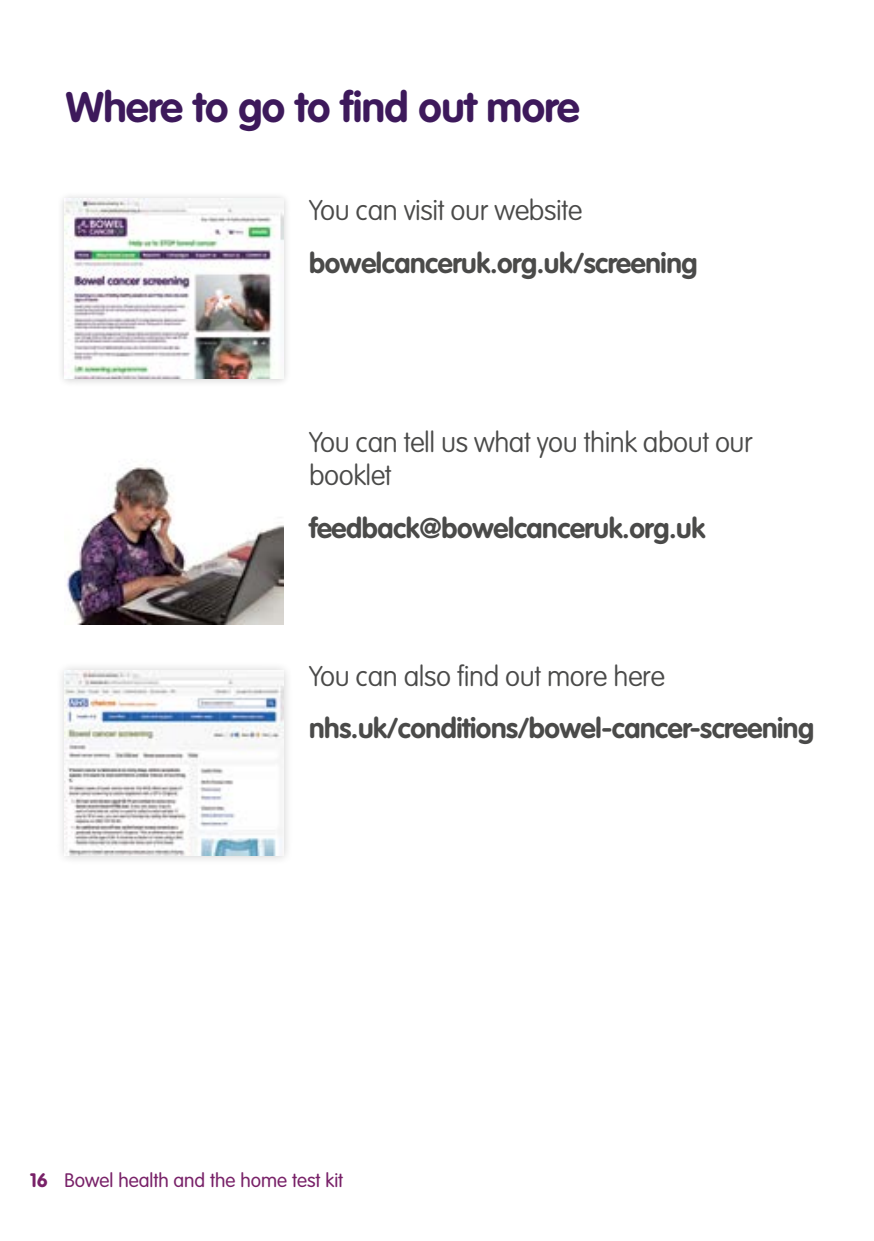
<style>
.page{position:relative;width:874px;height:1241px;background:#fff}
.page>*{position:absolute;margin:0;border:0;box-sizing:border-box;transform-origin:0 0}
.t1{font:700 42px "VAG Rounded Std";letter-spacing:-.015em;color:#3d195b}
.t2{font:700 28px "VAG Rounded Std";letter-spacing:-.015em;color:#4a4a49}
.t3{font:100 28px/33.6px "VAG Rounded Std";letter-spacing:-.015em;color:#4a4a49}
.t4{font:300 19.25px "VAG Rounded Std";color:#782168}
.s1{font-weight:700}
</style>
<div class="page">
<div style="left:58px;top:192px;width:233px;height:196px;background:#f6f6f6"></div>
<img style="left:64px;top:198px;width:219px;height:181px">
<div style="left:56px;top:661px;width:238px;height:203px;background:#000;opacity:.2"></div>
<img style="left:64px;top:670px;width:219px;height:185px">
<img style="left:66px;top:464px;width:217px;height:160px">
<h1 class="t1" style="left:66px;top:82px;width:515px">Where to go to find out more</h1>
<p class="t3" style="left:309px;top:194px;width:274px">You can visit our website</p>
<p class="t2" style="left:309px;top:246px;width:390px">bowelcanceruk.org.uk/screening</p>
<p class="t3" style="left:309px;top:426px;width:445px">You can tell us what you think about our booklet</p>
<p class="t2" style="left:309px;top:511px;width:397px">feedback@bowelcanceruk.org.uk</p>
<p class="t3" style="left:309px;top:660px;width:357px">You can also find out more here</p>
<p class="t2" style="left:309px;top:712px;width:506px">nhs.uk/conditions/bowel-cancer-screening</p>
<p class="t4" style="left:30px;top:1169px;width:315px"><span class="s1">16</span> Bowel health and the home test kit</p>
</div>
